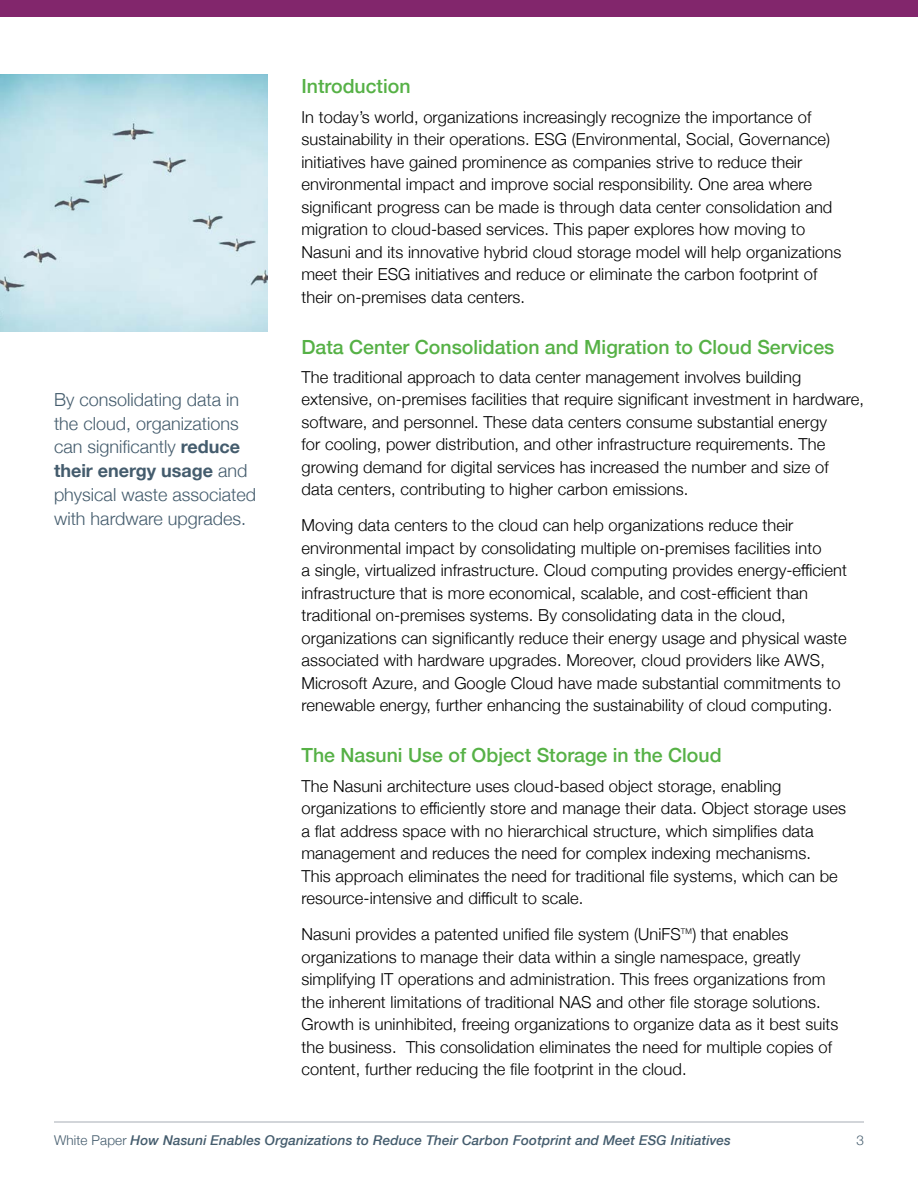
<style>
.page{position:relative;width:918px;height:1188px;background:#fff}
.page>*{position:absolute;margin:0;border:0;box-sizing:border-box;transform-origin:0 0}
.t1{font:500 19.5px "Helvetica Neue";color:#56b146}
.t2{font:300 18px/24px "Helvetica Neue";color:#445c6d}
.t3{font:300 16.5px/22.5px "Helvetica Neue";letter-spacing:.005em;color:#000}
.t4{font:italic 500 13.5px "Helvetica Neue";letter-spacing:.01em;color:#445c6d}
.t5{font:300 13.5px "Helvetica Neue";color:#445c6d}
.s1{font-weight:700}
.s2{font-weight:300;font-style:normal}
</style>
<div class="page">
<div style="left:0;top:0;width:918px;height:17px;background:#82266c"></div>
<img style="left:0;top:74px;width:268px;height:257px">
<hr style="left:54px;top:1122px;width:810px;height:1px;background:#a6adb4">
<p class="t2" style="left:54px;top:386px;width:204px">By consolidating data in the cloud, organizations can significantly <span class="s1">reduce their energy usage</span> and physical waste associated with hardware upgrades.</p>
<p class="t1" style="left:302px;top:71px;width:111px">Introduction</p>
<p class="t3" style="left:302px;top:104px;width:541px">In today’s world, organizations increasingly recognize the importance of sustainability in their operations. ESG (Environmental, Social, Governance) initiatives have gained prominence as companies strive to reduce their environmental impact and improve social responsibility. One area where significant progress can be made is through data center consolidation and migration to cloud-based services. This paper explores how moving to Nasuni and its innovative hybrid cloud storage model will help organizations meet their ESG initiatives and reduce or eliminate the carbon footprint of their on-premises data centers.</p>
<p class="t1" style="left:302px;top:331px;width:534px">Data Center Consolidation and Migration to Cloud Services</p>
<p class="t3" style="left:302px;top:364px;width:564px">The traditional approach to data center management involves building extensive, on-premises facilities that require significant investment in hardware, software, and personnel. These data centers consume substantial energy<br>for cooling, power distribution, and other infrastructure requirements. The growing demand for digital services has increased the number and size of data centers, contributing to higher carbon emissions.</p>
<p class="t3" style="left:302px;top:513px;width:547px">Moving data centers to the cloud can help organizations reduce their environmental impact by consolidating multiple on-premises facilities into<br>a single, virtualized infrastructure. Cloud computing provides energy-efficient infrastructure that is more economical, scalable, and cost-efficient than traditional on-premises systems. By consolidating data in the cloud, organizations can significantly reduce their energy usage and physical waste associated with hardware upgrades. Moreover, cloud providers like AWS, Microsoft Azure, and Google Cloud have made substantial commitments to renewable energy, further enhancing the sustainability of cloud computing.</p>
<p class="t1" style="left:302px;top:740px;width:422px">The Nasuni Use of Object Storage in the Cloud</p>
<p class="t3" style="left:302px;top:773px;width:546px">The Nasuni architecture uses cloud-based object storage, enabling organizations to efficiently store and manage their data. Object storage uses a flat address space with no hierarchical structure, which simplifies data management and reduces the need for complex indexing mechanisms.<br>This approach eliminates the need for traditional file systems, which can be resource-intensive and difficult to scale.</p>
<p class="t3" style="left:302px;top:922px;width:538px">Nasuni provides a patented unified file system (UniFS<sup>TM</sup>) that enables organizations to manage their data within a single namespace, greatly simplifying IT operations and administration. This frees organizations from the inherent limitations of traditional NAS and other file storage solutions.<br>Growth is uninhibited, freeing organizations to organize data as it best suits the business. This consolidation eliminates the need for multiple copies of content, further reducing the file footprint in the cloud.</p>
<p class="t4" style="left:54px;top:1128px;width:679px"><span class="s2">White Paper</span> How Nasuni Enables Organizations to Reduce Their Carbon Footprint and Meet ESG Initiatives</p>
<p class="t5" style="left:856px;top:1129px;width:9px">3</p>
</div>
